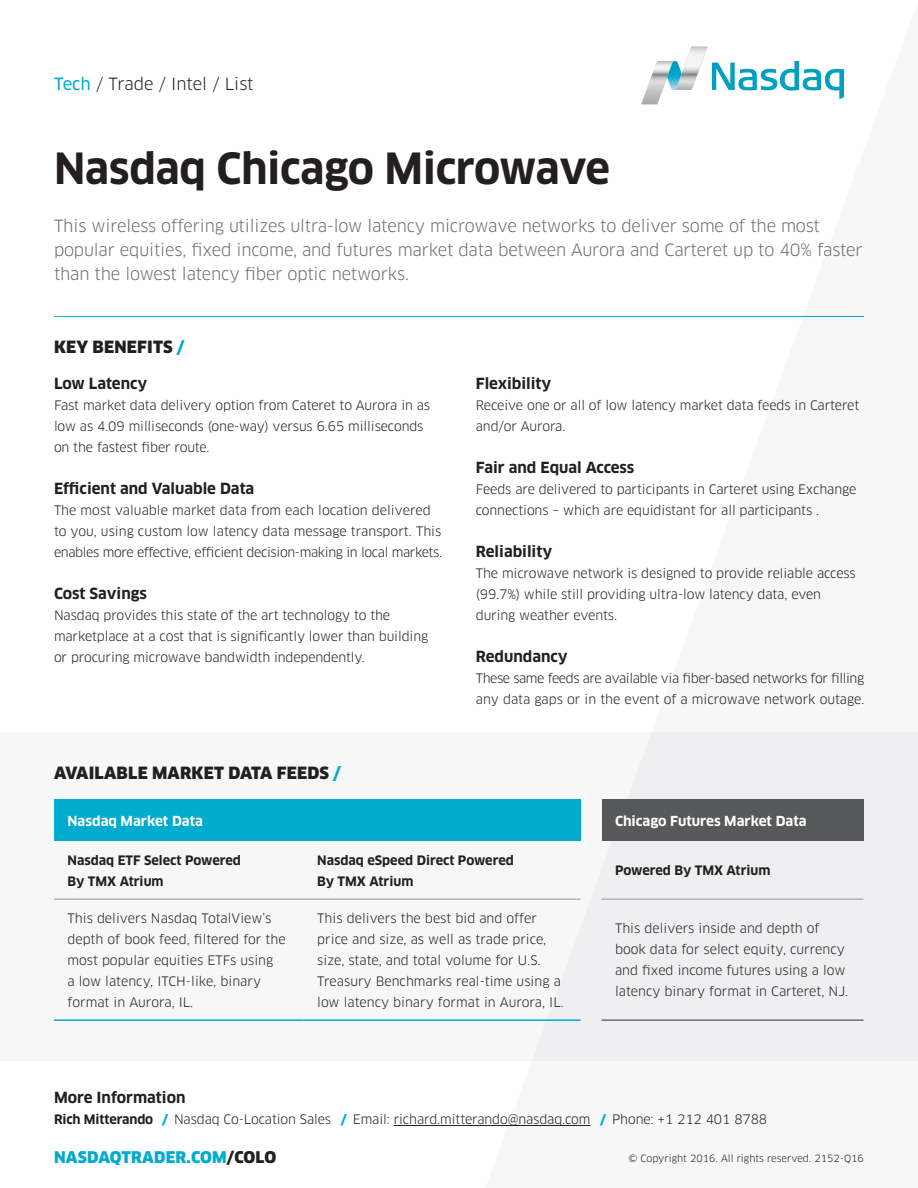
<style>
.page{position:relative;width:918px;height:1188px;background:#fff}
.page>*{position:absolute;margin:0;border:0;box-sizing:border-box;transform-origin:0 0}
.t1{font:700 42px "Clan Pro";letter-spacing:-.01em;color:#231f20}
.t2{font:16.5px/24px "Clan Pro";letter-spacing:-.01em;color:#6c6d70}
.t3{font:900 16.5px "Clan Pro";letter-spacing:.01em;color:#231f20}
.t4{font:16.5px "Clan Pro";color:#231f20}
.t5{font:900 15.75px "Clan Pro";letter-spacing:.01em;color:#00abcd}
.t6{font:700 15px "Clan Pro";color:#231f20}
.t7{font:700 13.5px "Clan Pro";color:#fff}
.t8{font:12.75px/21px "Clan Pro";letter-spacing:-.01em;color:#231f20}
.t9{font:12.75px/21px "Clan Pro";letter-spacing:-.035em;color:#231f20}
.t10{font:700 12.75px/21px "Clan Pro";color:#231f20}
.t11{font:9.75px "Clan Pro";color:#231f20}
.s1{font-family:"Clan Pro News";color:#00abcd}
.s2{color:#00abcd}
.s3{font-weight:700}
.s4{font-weight:900;color:#00abcd}
.s5{color:#231f20}
</style>
<div class="page">
<div style="left:0;top:732px;width:918px;height:329px;background:#f7f7f8"></div>
<svg style="left:481px;top:46px;width:383px;height:1081px"></svg>
<div style="left:54px;top:800px;width:526px;height:41px;background:#00abcd"></div>
<div style="left:602px;top:800px;width:261px;height:41px;background:#57585a"></div>
<hr style="left:54px;top:899px;width:250px;height:1px;background:#939598">
<hr style="left:304px;top:899px;width:276px;height:1px;background:#939598">
<hr style="left:602px;top:899px;width:261px;height:1px;background:#939598">
<hr style="left:54px;top:1019px;width:250px;height:2px;background:#00abcd">
<hr style="left:304px;top:1019px;width:276px;height:2px;background:#00abcd">
<hr style="left:602px;top:1019px;width:261px;height:2px;background:#6c6d70">
<hr style="left:54px;top:316px;width:810px;height:1px;background:#00abcd">
<hr style="left:394px;top:1125px;width:196px;height:1px;background:#231f20">
<p class="t4" style="left:54px;top:74px;width:201px"><span class="s1">Tech</span> / Trade / Intel / List</p>
<h1 class="t1" style="left:54px;top:144px;width:558px">Nasdaq Chicago Microwave</h1>
<p class="t2" style="left:54px;top:214px;width:810px">This wireless offering utilizes ultra-low latency microwave networks to deliver some of the most popular equities, fixed income, and futures market data between Aurora and Carteret up to 40% faster than the lowest latency fiber optic networks.</p>
<p class="t3" style="left:54px;top:338px;width:132px">KEY BENEFITS <span class="s2">/</span></p>
<p class="t6" style="left:54px;top:375px;width:95px">Low Latency</p>
<p class="t8" style="left:54px;top:395px;width:378px">Fast market data delivery option from Cateret to Aurora in as low as 4.09 milliseconds (one-way) versus 6.65 milliseconds on the fastest fiber route.</p>
<p class="t6" style="left:54px;top:480px;width:202px">Efficient and Valuable Data</p>
<p class="t8" style="left:54px;top:500px;width:390px">The most valuable market data from each location delivered to you, using custom low latency data message transport. This enables more effective, efficient decision-making in local markets.</p>
<p class="t6" style="left:54px;top:585px;width:95px">Cost Savings</p>
<p class="t8" style="left:54px;top:605px;width:376px">Nasdaq provides this state of the art technology to the marketplace at a cost that is significantly lower than building or procuring microwave bandwidth independently.</p>
<p class="t3" style="left:54px;top:763px;width:289px">AVAILABLE MARKET DATA FEEDS <span class="s2">/</span></p>
<p class="t6" style="left:476px;top:375px;width:77px">Flexibility</p>
<p class="t8" style="left:476px;top:395px;width:385px">Receive one or all of low latency market data feeds in Carteret and/or Aurora.</p>
<p class="t6" style="left:476px;top:459px;width:160px">Fair and Equal Access</p>
<p class="t8" style="left:476px;top:479px;width:382px">Feeds are delivered to participants in Carteret using Exchange connections – which are equidistant for all participants .</p>
<p class="t6" style="left:476px;top:543px;width:78px">Reliability</p>
<p class="t8" style="left:476px;top:563px;width:381px">The microwave network is designed to provide reliable access (99.7%) while still providing ultra-low latency data, even during weather events.</p>
<p class="t6" style="left:476px;top:648px;width:93px">Redundancy</p>
<p class="t9" style="left:476px;top:668px;width:390px">These same feeds are available via fiber-based networks for filling any data gaps or in the event of a microwave network outage.</p>
<p class="t7" style="left:68px;top:813px;width:137px">Nasdaq Market Data</p>
<p class="t7" style="left:615px;top:813px;width:193px">Chicago Futures Market Data</p>
<p class="t10" style="left:68px;top:850px;width:175px">Nasdaq ETF Select Powered<br>By TMX Atrium</p>
<p class="t10" style="left:317px;top:850px;width:198px">Nasdaq eSpeed Direct Powered<br>By TMX Atrium</p>
<p class="t10" style="left:615px;top:860px;width:157px">Powered By TMX Atrium</p>
<p class="t8" style="left:68px;top:907px;width:220px">This delivers Nasdaq TotalView’s depth of book feed, filtered for the most popular equities ETFs using<br>a low latency, ITCH-like, binary format in Aurora, IL.</p>
<p class="t8" style="left:317px;top:907px;width:248px">This delivers the best bid and offer price and size, as well as trade price, size, state, and total volume for U.S.<br>Treasury Benchmarks real-time using a low latency binary format in Aurora, IL.</p>
<p class="t8" style="left:615px;top:918px;width:235px">This delivers inside and depth of book data for select equity, currency and fixed income futures using a low latency binary format in Carteret, NJ.</p>
<p class="t6" style="left:54px;top:1089px;width:133px">More Information</p>
<p class="t8" style="left:54px;top:1109px;width:715px"><span class="s3">Rich Mitterando</span> <span class="s4">/</span> Nasdaq Co-Location Sales <span class="s4">/</span> Email: richard.mitterando@nasdaq.com <span class="s4">/</span> Phone: +1 212 401 8788</p>
<p class="t5" style="left:54px;top:1148px;width:224px">NASDAQTRADER.COM<span class="s5">/COLO</span></p>
<p class="t11" style="left:628px;top:1153px;width:237px">© Copyright 2016. All rights reserved. 2152-Q16</p>
</div>
